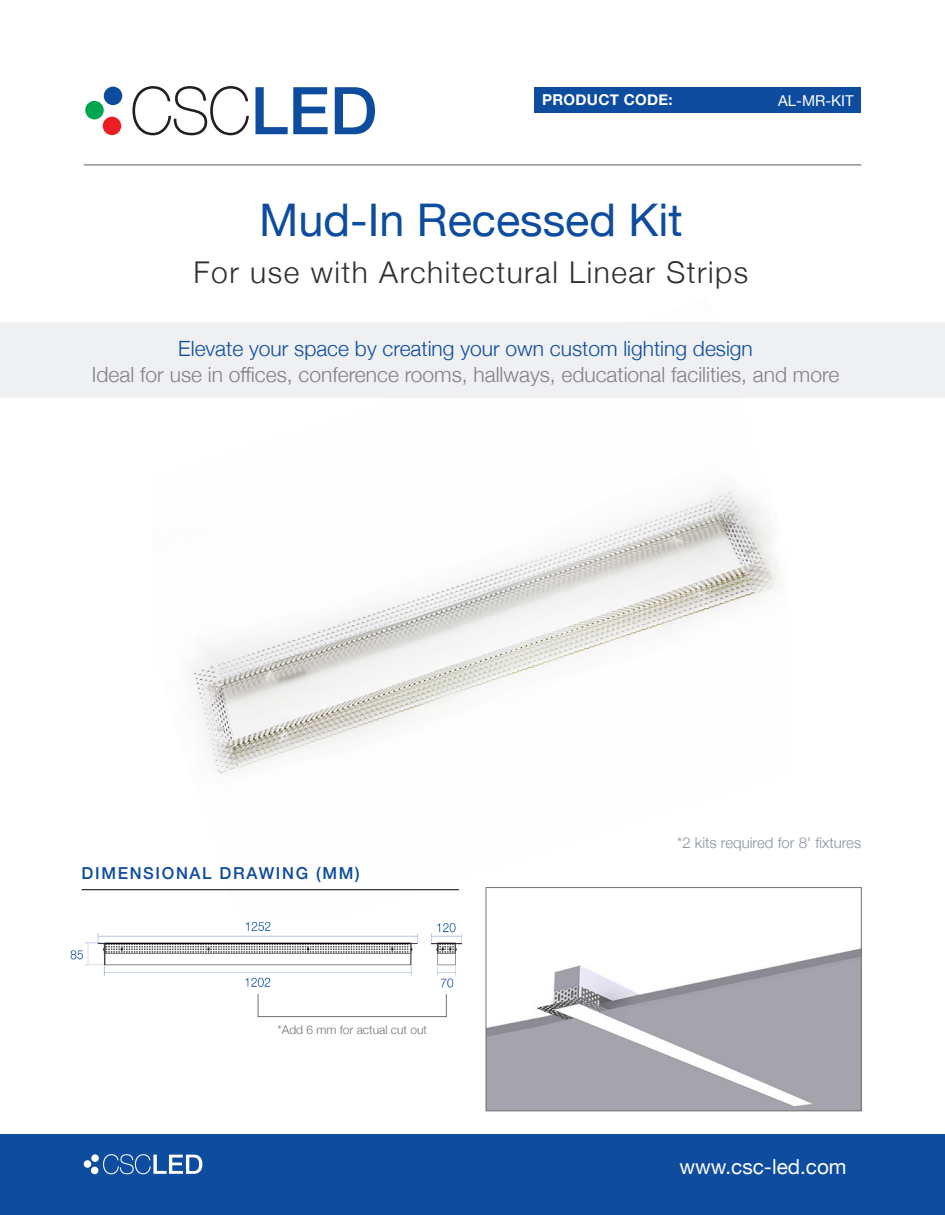
<style>
.page{position:relative;width:945px;height:1215px;background:#fff}
.page>*{position:absolute;margin:0;border:0;box-sizing:border-box;transform-origin:0 0}
.t1{font:45px "Helvetica Neue";color:#0d4c9f}
.t2{font:300 30px "Helvetica Neue";letter-spacing:.05em;color:#2e2f2e}
.t3{font:300 21px/25.5px "Helvetica Neue";color:#818183;text-align:center}
.t4{font:20.7px "Helvetica Neue";color:#fff}
.t5{font:500 16.5px "Helvetica Neue";letter-spacing:.1em;color:#0d4c9f}
.t6{font:300 15px "Helvetica Neue";color:#8891a0}
.t7{font:700 15px "Helvetica Neue";letter-spacing:.02em;color:#fff}
.t8{font:15px "Helvetica Neue";color:#fff}
.t9{font:300 12px "Helvetica Neue";color:#717271}
.s1{color:#0d4c9f}
</style>
<div class="page">
<img style="left:152px;top:322px;width:638px;height:600px">
<div style="left:0;top:323px;width:944px;height:75px;background:#eff0f2"></div>
<div style="left:0;top:1134px;width:945px;height:81px;background:#0d4c9f"></div>
<svg style="left:103px;top:1154px;width:99px;height:20px"></svg>
<div style="left:84px;top:1160px;width:7px;height:8px;background:#fff;border-radius:50%"></div>
<div style="left:91px;top:1167px;width:7px;height:7px;background:#fff;border-radius:50%"></div>
<div style="left:91px;top:1154px;width:8px;height:8px;background:#fff;border-radius:50%"></div>
<svg style="left:132px;top:86px;width:117px;height:49px"></svg>
<svg style="left:256px;top:87px;width:72px;height:47px"></svg>
<svg style="left:335px;top:87px;width:40px;height:47px"></svg>
<div style="left:85px;top:101px;width:19px;height:18px;background:#00a54f;border-radius:50%"></div>
<div style="left:103px;top:117px;width:18px;height:18px;background:#ee1d23;border-radius:50%"></div>
<div style="left:104px;top:87px;width:18px;height:18px;background:#0d4c9f;border-radius:50%"></div>
<div style="left:535px;top:87px;width:326px;height:26px;background:#0d4c9f"></div>
<hr style="left:84px;top:164px;width:777px;height:2px;background:#818183">
<hr style="left:82px;top:889px;width:377px;height:1px;background:#231f20">
<img style="left:488px;top:889px;width:372px;height:220px">
<div style="left:486px;top:887px;width:376px;height:224px;border:1px solid #717271"></div>
<div style="left:258px;top:981px;width:189px;height:36px;border:1px solid #717271"></div>
<div style="left:256px;top:977px;width:205px;height:17px;background:#fff"></div>
<img style="left:71px;top:920px;width:390px;height:68px">
<p class="t7" style="left:542px;top:88px;width:132px">PRODUCT CODE:</p>
<p class="t8" style="left:778px;top:90px;width:77px">AL-MR-KIT</p>
<p class="t1" style="left:259px;top:188px;width:425px">Mud-In Recessed Kit</p>
<p class="t2" style="left:194px;top:248px;width:556px">For use with Architectural Linear Strips</p>
<p class="t3" style="left:92px;top:334px;width:749px"><span class="s1">Elevate your space by creating your own custom lighting design<br></span>Ideal for use in offices, conference rooms, hallways, educational facilities, and more</p>
<p class="t5" style="left:82px;top:860px;width:280px">DIMENSIONAL DRAWING (MM)</p>
<p class="t9" style="left:278px;top:1020px;width:151px">*Add 6 mm for actual cut out</p>
<p class="t6" style="left:677px;top:831px;width:186px">*2 kits required for 8' fixtures</p>
<p class="t4" style="left:680px;top:1152px;width:169px">www.csc-led.com</p>
</div>
